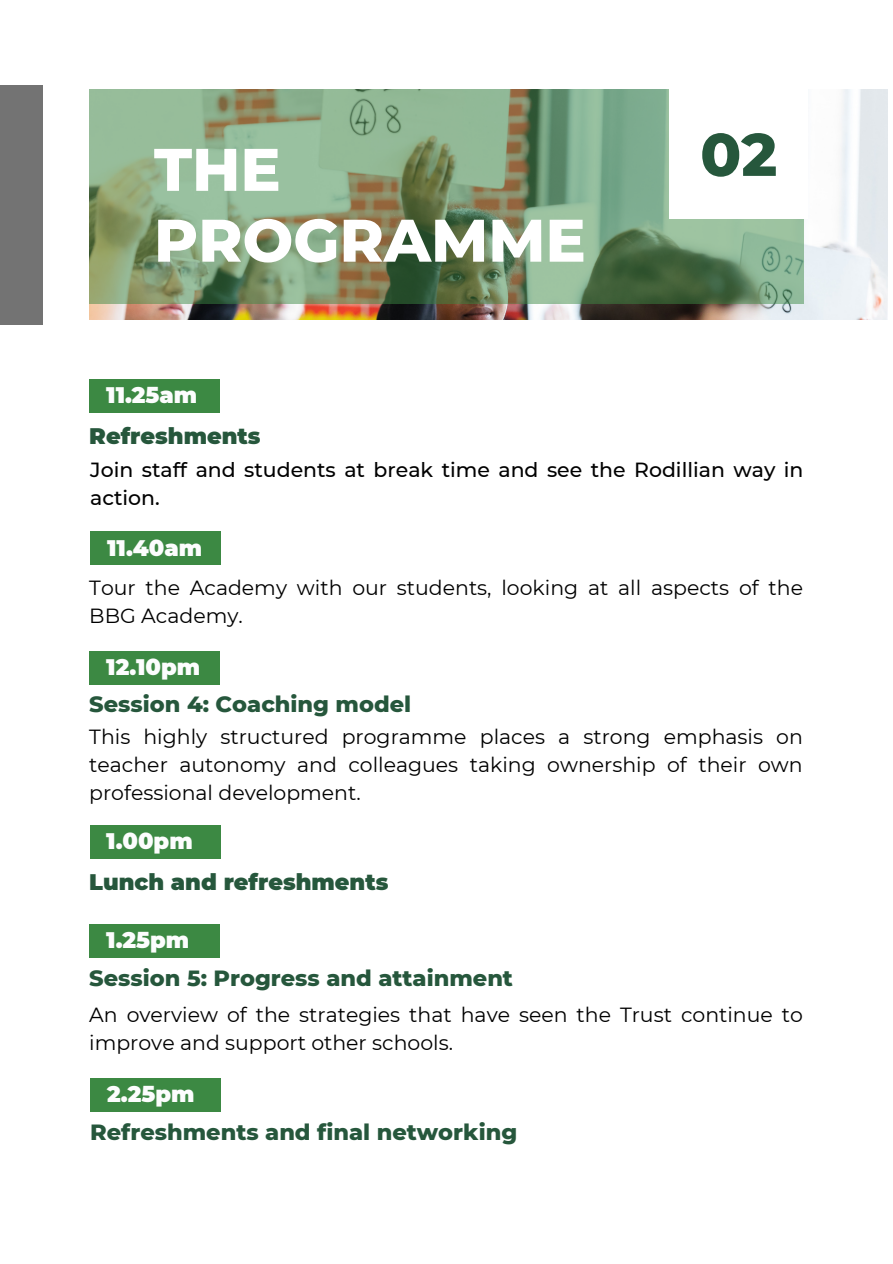
<style>
.page{position:relative;width:893px;height:1264px;background:#fff}
.page>*{position:absolute;margin:0;border:0;box-sizing:border-box;transform-origin:0 0}
.t1{font:800 60px/70.8px "Montserrat";color:#fff}
.t2{font:800 60px "Montserrat";color:#26573c}
.t3{font:800 22.5px "Montserrat";color:#26573c}
.t4{font:900 22.5px "Montserrat";color:#fcfdfd}
.t5{font:900 22.5px "Montserrat";color:#26573c}
.t6{font:20.4px/27.6px "Montserrat";color:#000}
.t7{font:500 20.4px/28px "Montserrat";color:#000}
</style>
<div class="page">
<img style="left:89px;top:89px;width:798px;height:231px">
<svg style="left:89px;top:89px;width:714px;height:215px;background:#809d78"></svg>
<div style="left:669px;top:81px;width:139px;height:138px;background:#fff"></div>
<div style="left:0;top:85px;width:43px;height:239px;background:#737373"></div>
<div style="left:89px;top:379px;width:131px;height:34px;background:#3c8943"></div>
<div style="left:89px;top:650px;width:131px;height:34px;background:#3c8943"></div>
<div style="left:90px;top:531px;width:131px;height:34px;background:#3c8943"></div>
<div style="left:90px;top:1077px;width:131px;height:34px;background:#3c8943"></div>
<div style="left:90px;top:825px;width:131px;height:33px;background:#3c8943"></div>
<div style="left:89px;top:923px;width:131px;height:34px;background:#3c8943"></div>
<h1 class="t1" style="left:154px;top:134px;width:433px">THE<br>PROGRAMME</h1>
<p class="t4" style="left:106px;top:381px;width:92px">11.25am</p>
<p class="t5" style="left:89px;top:422px;width:173px">Refreshments</p>
<h1 class="t2" style="left:700px;top:118px;width:78px">02</h1>
<p class="t7" style="left:90px;top:456px;width:714px">Join staff and students at break time and see the Rodillian way in action.</p>
<p class="t4" style="left:107px;top:534px;width:96px">11.40am</p>
<p class="t6" style="left:89px;top:573px;width:715px">Tour the Academy with our students, looking at all aspects of the<br>BBG Academy.</p>
<p class="t4" style="left:106px;top:653px;width:95px">12.10pm</p>
<p class="t3" style="left:89px;top:690px;width:323px">Session 4: Coaching model</p>
<p class="t6" style="left:89px;top:723px;width:715px;text-align:justify">This highly structured programme places a strong emphasis on teacher autonomy and colleagues taking ownership of their own professional development.</p>
<p class="t4" style="left:106px;top:827px;width:88px">1.00pm</p>
<p class="t5" style="left:89px;top:868px;width:301px">Lunch and refreshments</p>
<p class="t4" style="left:106px;top:926px;width:84px">1.25pm</p>
<p class="t3" style="left:89px;top:963px;width:425px">Session 5: Progress and attainment</p>
<p class="t6" style="left:89px;top:1001px;width:715px">An overview of the strategies that have seen the Trust continue to improve and support other schools.</p>
<p class="t4" style="left:107px;top:1080px;width:89px">2.25pm</p>
<p class="t3" style="left:90px;top:1117px;width:428px">Refreshments and final networking</p>
</div>
